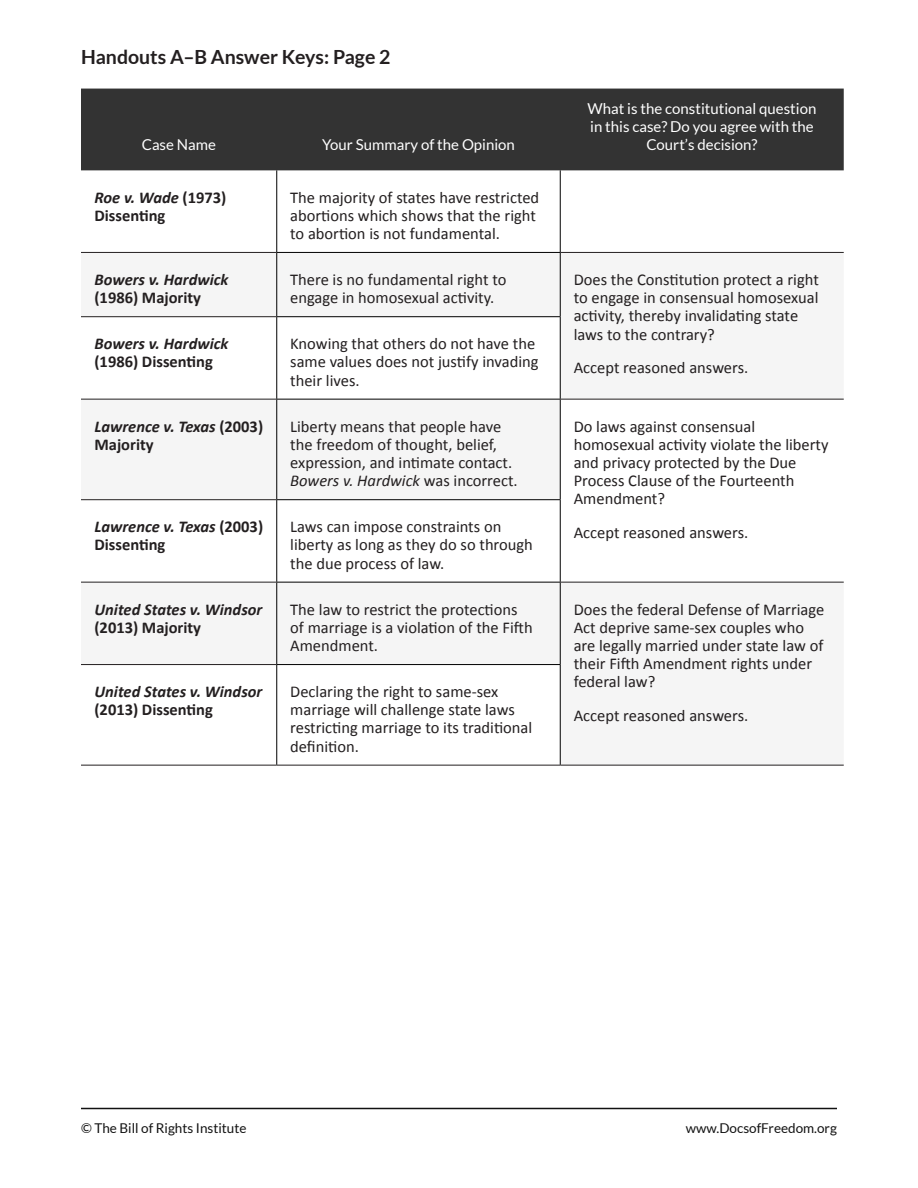
<style>
.page{position:relative;width:918px;height:1188px;background:#fff}
.page>*{position:absolute;margin:0;border:0;box-sizing:border-box;transform-origin:0 0}
.t1{font:700 19.5px "Lato";color:#231f20}
.t2{font:16.5px/18.1px "Calibri";color:#231f20}
.t3{font:italic 700 16.5px/18.1px "Calibri";color:#231f20}
.t4{font:700 16.5px/18.1px "Calibri";color:#231f20}
.Table_header{font:15px/18px "Lato";color:#fff;text-align:center}
.t5{font:13.5px "Lato";color:#121212}
.s1{font-style:italic}
.s2{font-style:normal}
</style>
<div class="page">
<hr style="left:81px;top:1108px;width:756px;height:1px;background:#121212">
<div style="left:81px;top:89px;width:763px;height:81px;background:#333"></div>
<svg style="left:81px;top:253px;width:763px;height:512px;fill:#f5f5f5"></svg>
<hr style="left:81px;top:252px;width:195px;height:1px;background:#231f20">
<hr style="left:561px;top:252px;width:283px;height:1px;background:#231f20">
<hr style="left:81px;top:316px;width:195px;height:1px;background:#231f20">
<hr style="left:81px;top:399px;width:195px;height:1px;background:#231f20">
<hr style="left:561px;top:399px;width:283px;height:1px;background:#231f20">
<hr style="left:81px;top:499px;width:195px;height:1px;background:#231f20">
<hr style="left:81px;top:582px;width:195px;height:1px;background:#231f20">
<hr style="left:561px;top:582px;width:283px;height:1px;background:#231f20">
<hr style="left:81px;top:664px;width:195px;height:1px;background:#231f20">
<hr style="left:81px;top:765px;width:196px;height:1px;background:#231f20">
<hr style="left:277px;top:765px;width:283px;height:1px;background:#231f20">
<hr style="left:560px;top:765px;width:284px;height:1px;background:#231f20">
<hr style="left:276px;top:170px;width:1px;height:82px;background:#000">
<hr style="left:560px;top:170px;width:1px;height:82px;background:#000">
<hr style="left:276px;top:252px;width:285px;height:1px;background:#000">
<hr style="left:276px;top:253px;width:1px;height:63px;background:#000">
<hr style="left:560px;top:253px;width:1px;height:63px;background:#000">
<hr style="left:276px;top:316px;width:285px;height:1px;background:#000">
<hr style="left:276px;top:317px;width:1px;height:82px;background:#000">
<hr style="left:560px;top:317px;width:1px;height:82px;background:#000">
<hr style="left:276px;top:399px;width:285px;height:1px;background:#000">
<hr style="left:276px;top:400px;width:1px;height:99px;background:#000">
<hr style="left:560px;top:400px;width:1px;height:99px;background:#000">
<hr style="left:276px;top:499px;width:285px;height:1px;background:#000">
<hr style="left:276px;top:500px;width:1px;height:82px;background:#000">
<hr style="left:560px;top:500px;width:1px;height:82px;background:#000">
<hr style="left:276px;top:582px;width:285px;height:1px;background:#000">
<hr style="left:276px;top:583px;width:1px;height:81px;background:#000">
<hr style="left:560px;top:583px;width:1px;height:81px;background:#000">
<hr style="left:276px;top:664px;width:285px;height:1px;background:#000">
<hr style="left:276px;top:665px;width:1px;height:100px;background:#000">
<hr style="left:560px;top:665px;width:1px;height:100px;background:#000">
<p class="t1" style="left:81px;top:46px;width:311px">Handouts A–B Answer Keys: Page 2</p>
<p class="Table_header" style="left:142px;top:136px;width:76px">Case Name</p>
<p class="Table_header" style="left:322px;top:136px;width:194px">Your Summary of the Opinion</p>
<p class="Table_header" style="left:588px;top:100px;width:230px">What is the constitutional question in this case? Do you agree with the<br>Court’s decision?</p>
<p class="t4" style="left:94px;top:188px;width:133px"><span class="s1">Roe v. Wade</span> (1973)<br>Dissenting</p>
<p class="t2" style="left:290px;top:188px;width:251px">The majority of states have restricted abortions which shows that the right to abortion is not fundamental.</p>
<p class="t3" style="left:94px;top:271px;width:135px">Bowers v. Hardwick <span class="s2">(1986) Majority</span></p>
<p class="t2" style="left:290px;top:271px;width:218px">There is no fundamental right to engage in homosexual activity.</p>
<p class="t2" style="left:574px;top:271px;width:247px">Does the Constitution protect a right to engage in consensual homosexual activity, thereby invalidating state laws to the contrary?</p>
<p class="t2" style="left:574px;top:358px;width:176px">Accept reasoned answers.</p>
<p class="t3" style="left:94px;top:335px;width:135px">Bowers v. Hardwick <span class="s2">(1986) Dissenting</span></p>
<p class="t2" style="left:290px;top:335px;width:250px">Knowing that others do not have the same values does not justify invading their lives.</p>
<p class="t3" style="left:94px;top:417px;width:170px">Lawrence v. Texas <span class="s2">(2003)<br>Majority</span></p>
<p class="t2" style="left:290px;top:417px;width:229px">Liberty means that people have the freedom of thought, belief, expression, and intimate contact.<br><span class="s1">Bowers v. Hardwick</span> was incorrect.</p>
<p class="t2" style="left:574px;top:417px;width:256px">Do laws against consensual homosexual activity violate the liberty and privacy protected by the Due<br>Process Clause of the Fourteenth<br>Amendment?</p>
<p class="t2" style="left:574px;top:523px;width:176px">Accept reasoned answers.</p>
<p class="t4" style="left:94px;top:518px;width:170px"><span class="s1">Lawrence v. Texas</span> (2003)<br>Dissenting</p>
<p class="t2" style="left:290px;top:518px;width:244px">Laws can impose constraints on liberty as long as they do so through the due process of law.</p>
<p class="t3" style="left:94px;top:600px;width:169px">United States v. Windsor <span class="s2">(2013) Majority</span></p>
<p class="t2" style="left:290px;top:600px;width:244px">The law to restrict the protections of marriage is a violation of the Fifth<br>Amendment.</p>
<p class="t2" style="left:574px;top:600px;width:252px">Does the federal Defense of Marriage<br>Act deprive same-sex couples who are legally married under state law of their Fifth Amendment rights under federal law?</p>
<p class="t2" style="left:574px;top:706px;width:176px">Accept reasoned answers.</p>
<p class="t3" style="left:94px;top:683px;width:169px">United States v. Windsor <span class="s2">(2013) Dissenting</span></p>
<p class="t2" style="left:290px;top:683px;width:244px">Declaring the right to same-sex marriage will challenge state laws restricting marriage to its traditional definition.</p>
<p class="t5" style="left:81px;top:1121px;width:167px">© The Bill of Rights Institute</p>
<p class="t5" style="left:686px;top:1121px;width:153px">www.DocsofFreedom.org</p>
</div>
